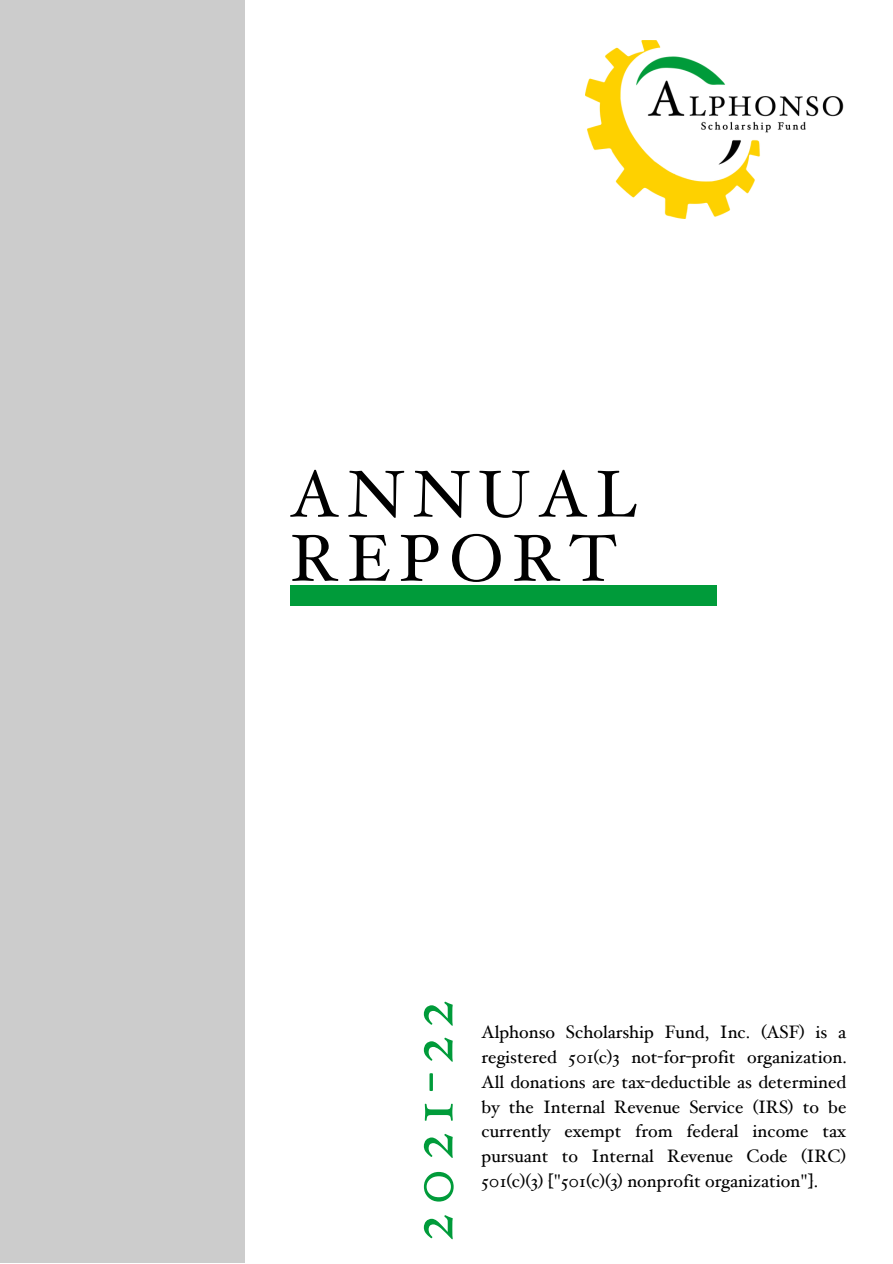
<style>
.page{position:relative;width:893px;height:1264px;background:#fff}
.page>*{position:absolute;margin:0;border:0;box-sizing:border-box;transform-origin:0 0}
.t1{font:66.15px/64.1px "Hoefler Text";letter-spacing:.13em;color:#000}
.t2{font:62.4px "Hoefler Text";letter-spacing:.13em;color:#009b3a}
.t3{font:18px/24.8px "Hoefler Text";color:#000;text-align:justify}
</style>
<div class="page">
<div style="left:0;top:0;width:244px;height:1262px;background:#ccc"></div>
<div style="left:290px;top:585px;width:426px;height:20px;background:#009b3a"></div>
<img style="left:585px;top:40px;width:259px;height:178px">
<h1 class="t1" style="left:290px;top:469px;width:348px">ANNUAL<br>REPORT</h1>
<h2 class="t2" style="left:407px;top:1241px;width:243px;rotate:-90deg">2021-22</h2>
<p class="t3" style="left:481px;top:1022px;width:367px">Alphonso Scholarship Fund, Inc. (ASF) is a registered 501(c)3 not-for-profit organization.<br>All donations are tax-deductible as determined by the Internal Revenue Service (IRS) to be currently exempt from federal income tax pursuant to Internal Revenue Code (IRC)<br>501(c)(3) ["501(c)(3) nonprofit organization"].</p>
</div>
